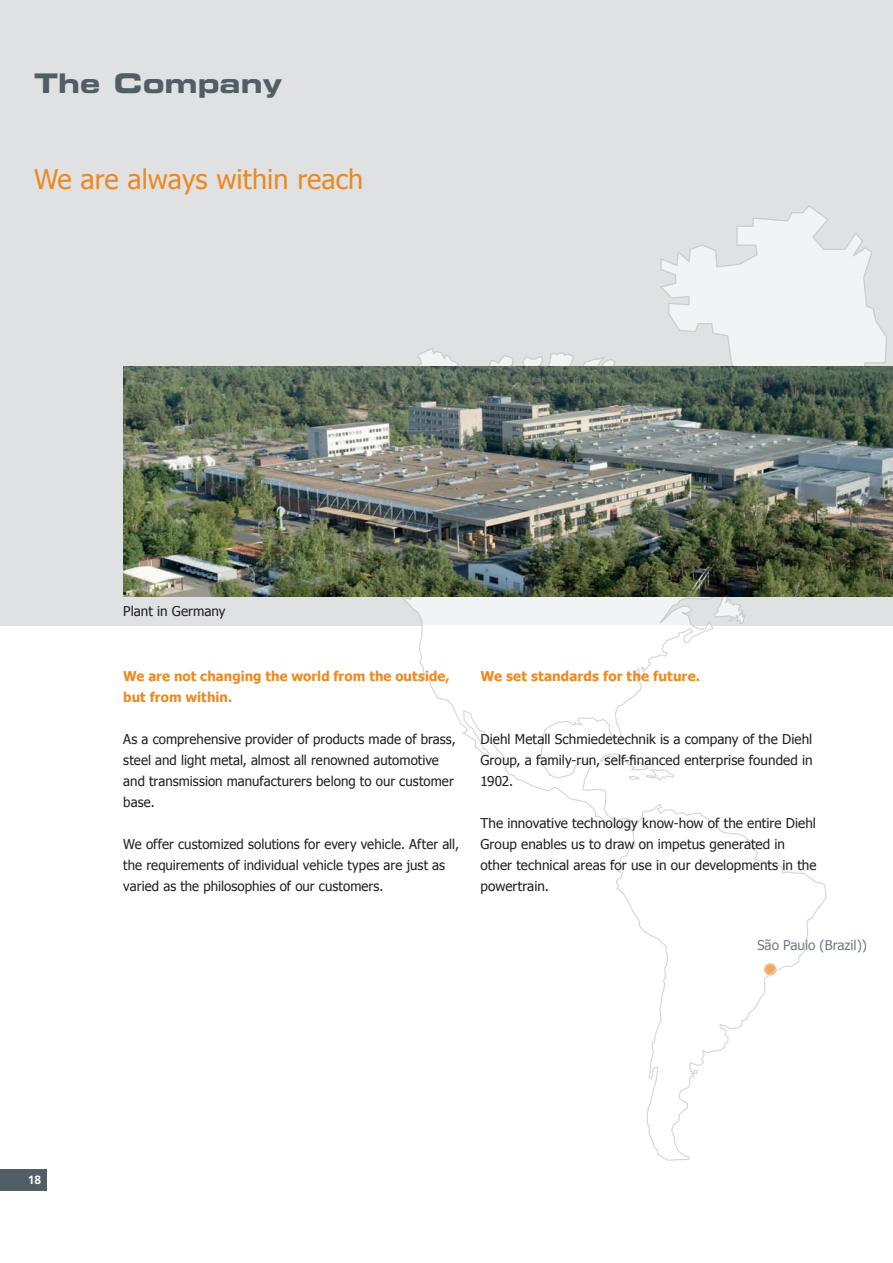
<style>
.page{position:relative;width:893px;height:1263px;background:#fff}
.page>*{position:absolute;margin:0;border:0;box-sizing:border-box;transform-origin:0 0}
.t1{font:27px "Tahoma";letter-spacing:.005em;color:#ec8922}
.t2{font:27px "Eurostile Bold Extended Two";letter-spacing:.005em;color:#525e65}
.t3{font:13.5px/21px "Tahoma";letter-spacing:.005em;color:#231f20}
.t4{font:700 13.5px/21px "Tahoma";letter-spacing:.005em;color:#ec8922}
.t5{font:13.5px "Tahoma";color:#6f7c83}
.t6{font:700 12px "Frutiger";color:#fff}
</style>
<div class="page">
<div style="left:0;top:0;width:893px;height:625px;background:#e0e1e3"></div>
<svg style="left:660px;top:205px;width:227px;height:161px;fill:#f2f3f4"></svg>
<svg style="left:419px;top:625px;width:408px;height:536px"></svg>
<svg style="left:222px;top:596px;width:492px;height:29px;fill:#f2f3f4"></svg>
<svg style="left:600px;top:753px;width:74px;height:28px"></svg>
<svg style="left:714px;top:596px;width:32px;height:28px"></svg>
<svg style="left:417px;top:347px;width:289px;height:19px"></svg>
<img style="left:755px;top:954px;width:30px;height:30px">
<img style="left:764px;top:966px;width:21px;height:18px">
<svg style="left:764px;top:963px;width:12px;height:12px"></svg>
<svg style="left:758px;top:939px;width:49px;height:13px"></svg>
<img style="left:123px;top:366px;width:770px;height:230px">
<div style="left:0;top:1169px;width:47px;height:22px;background:#525e65"></div>
<h1 class="t2" style="left:34px;top:65px;width:250px">The Company</h1>
<h1 class="t1" style="left:34px;top:162px;width:331px">We are always within reach</h1>
<p class="t3" style="left:123px;top:600px;width:104px">Plant in Germany</p>
<p class="t4" style="left:123px;top:665px;width:328px">We are not changing the world from the outside, but from within.</p>
<p class="t3" style="left:123px;top:728px;width:334px">As a comprehensive provider of products made of brass, steel and light metal, almost all renowned automotive and transmission manufacturers belong to our customer base.</p>
<p class="t3" style="left:123px;top:833px;width:337px">We offer customized solutions for every vehicle. After all, the requirements of individual vehicle types are just as varied as the philosophies of our customers.</p>
<p class="t4" style="left:480px;top:665px;width:221px">We set standards for the future.</p>
<p class="t3" style="left:480px;top:728px;width:334px;text-align:justify">Diehl Metall Schmiedetechnik is a company of the Diehl Group, a family-run, self-financed enterprise founded in 1902.</p>
<p class="t3" style="left:480px;top:812px;width:338px">The innovative technology know-how of the entire Diehl Group enables us to draw on impetus generated in other technical areas for use in our developments in the powertrain.</p>
<p class="t5" style="left:757px;top:936px;width:111px">São Paulo (Brazil))</p>
<p class="t6" style="left:28px;top:1172px;width:15px">18</p>
</div>
